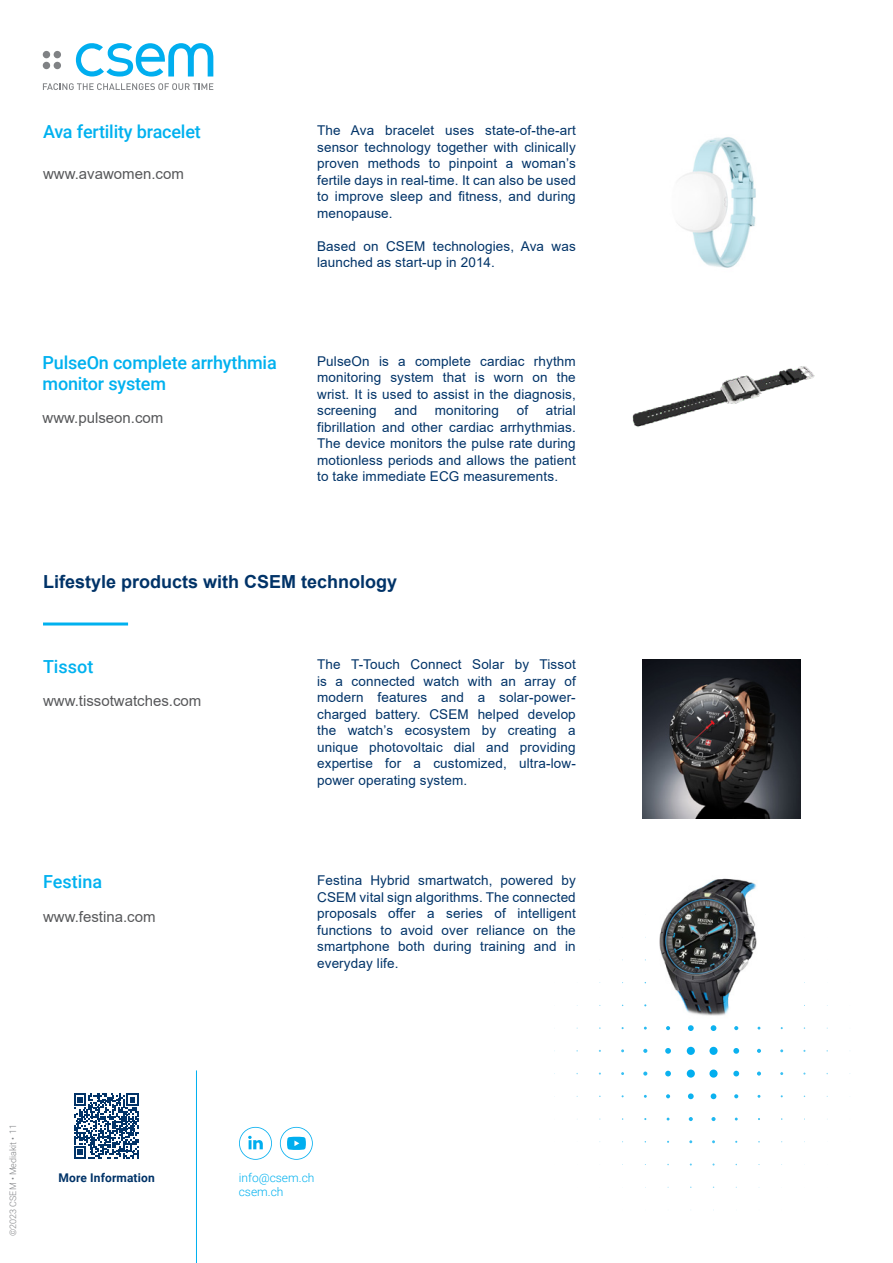
<style>
.page{position:relative;width:893px;height:1263px;background:#fff}
.page>*{position:absolute;margin:0;border:0;box-sizing:border-box;transform-origin:0 0}
.Titre_2{font:500 18px/21.6px "Roboto";letter-spacing:-.01em;color:#00b1ef}
.intro_title{font:700 18px "Arial";color:#013368}
.website{font:15px "Arial";color:#57585a}
.Paragraph_Style_1{font:13.5px/16.5px "Arial";letter-spacing:.01em;color:#013368;text-align:justify}
.t1{font:300 12px/14.4px "Roboto";color:#00b1ef}
.t2{font:700 12px "Roboto";letter-spacing:.01em;color:#013368}
.t3{font:300 9px "Roboto";color:#808285}
</style>
<div class="page">
<svg style="left:74px;top:1093px;width:65px;height:65px"></svg>
<hr style="left:196px;top:1070px;width:1px;height:193px;background:#00b1ef">
<svg style="left:239px;top:1127px;width:33px;height:33px"></svg>
<svg style="left:280px;top:1127px;width:33px;height:33px"></svg>
<svg style="left:43px;top:83px;width:170px;height:7px"></svg>
<svg style="left:76px;top:43px;width:137px;height:34px"></svg>
<div style="left:43px;top:51px;width:7px;height:7px;background:#808285;border-radius:50%"></div>
<div style="left:54px;top:51px;width:7px;height:7px;background:#808285;border-radius:50%"></div>
<div style="left:43px;top:62px;width:7px;height:7px;background:#808285;border-radius:50%"></div>
<div style="left:54px;top:62px;width:7px;height:7px;background:#808285;border-radius:50%"></div>
<hr style="left:43px;top:622px;width:85px;height:3px;background:#00b1ef">
<div style="left:687px;top:1047px;width:8px;height:8px;background:#00aeef;border-radius:50%"></div>
<svg style="left:665px;top:1048px;width:6px;height:6px"></svg>
<svg style="left:666px;top:1026px;width:4px;height:4px"></svg>
<svg style="left:643px;top:1049px;width:4px;height:4px"></svg>
<svg style="left:688px;top:1025px;width:6px;height:6px"></svg>
<div style="left:709px;top:1047px;width:9px;height:8px;background:#00aeef;border-radius:50%"></div>
<svg style="left:733px;top:1048px;width:6px;height:6px"></svg>
<svg style="left:734px;top:1026px;width:4px;height:4px"></svg>
<svg style="left:757px;top:1049px;width:4px;height:4px"></svg>
<svg style="left:711px;top:1025px;width:5px;height:6px"></svg>
<svg style="left:709px;top:1069px;width:9px;height:9px"></svg>
<svg style="left:733px;top:1071px;width:6px;height:5px"></svg>
<svg style="left:734px;top:1094px;width:4px;height:4px"></svg>
<svg style="left:757px;top:1071px;width:4px;height:4px"></svg>
<svg style="left:711px;top:1093px;width:5px;height:6px"></svg>
<svg style="left:711px;top:1117px;width:5px;height:4px"></svg>
<div style="left:687px;top:1069px;width:8px;height:9px;background:#00aeef;border-radius:50%"></div>
<svg style="left:665px;top:1071px;width:6px;height:5px"></svg>
<svg style="left:666px;top:1094px;width:4px;height:4px"></svg>
<svg style="left:643px;top:1071px;width:4px;height:4px"></svg>
<svg style="left:688px;top:1093px;width:6px;height:6px"></svg>
<svg style="left:689px;top:1117px;width:4px;height:4px"></svg>
<img style="left:632px;top:366px;width:183px;height:61px">
<img style="left:642px;top:659px;width:159px;height:159px">
<img style="left:659px;top:878px;width:98px;height:138px">
<img style="left:677px;top:137px;width:79px;height:131px">
<p class="Titre_2" style="left:43px;top:120px;width:159px">Ava fertility bracelet</p>
<p class="website" style="left:43px;top:163px;width:142px">www.avawomen.com</p>
<p class="Titre_2" style="left:43px;top:351px;width:236px">PulseOn complete arrhythmia monitor system</p>
<p class="website" style="left:43px;top:407px;width:122px">www.pulseon.com</p>
<p class="Paragraph_Style_1" style="left:317px;top:122px;width:260px">The Ava bracelet uses state-of-the-art sensor technology together with clinically proven methods to pinpoint a woman’s fertile days in real-time. It can also be used to improve sleep and fitness, and during menopause.</p>
<p class="Paragraph_Style_1" style="left:317px;top:237px;width:260px">Based on CSEM technologies, Ava was launched as start-up in 2014.</p>
<p class="Paragraph_Style_1" style="left:317px;top:352px;width:260px">PulseOn is a complete cardiac rhythm monitoring system that is worn on the wrist. It is used to assist in the diagnosis, screening</p>
<p class="Paragraph_Style_1" style="left:394px;top:402px;width:24px">and</p>
<p class="Paragraph_Style_1" style="left:435px;top:402px;width:66px">monitoring</p>
<p class="Paragraph_Style_1" style="left:517px;top:402px;width:13px">of</p>
<p class="Paragraph_Style_1" style="left:317px;top:402px;width:260px;text-indent:229px">atrial fibrillation and other cardiac arrhythmias.<br>The device monitors the pulse rate during motionless periods and allows the patient to take immediate ECG measurements.</p>
<p class="intro_title" style="left:43px;top:569px;width:356px">Lifestyle products with CSEM technology</p>
<p class="Titre_2" style="left:43px;top:655px;width:52px">Tissot</p>
<p class="website" style="left:43px;top:690px;width:160px">www.tissotwatches.com</p>
<p class="Titre_2" style="left:43px;top:870px;width:61px">Festina</p>
<p class="website" style="left:43px;top:906px;width:114px">www.festina.com</p>
<p class="Paragraph_Style_1" style="left:317px;top:656px;width:260px">The T-Touch Connect Solar by Tissot is a connected watch with an array of modern features and a solar-power&shy;charged battery. CSEM helped develop the watch’s ecosystem by creating a unique photovoltaic dial and providing expertise for a customized, ultra-low&shy;power operating system.</p>
<p class="Paragraph_Style_1" style="left:317px;top:872px;width:260px">Festina Hybrid smartwatch, powered by CSEM vital sign algorithms. The connected proposals offer a series of intelligent functions to avoid over reliance on the smartphone both during training and in everyday life.</p>
<p class="t3" style="left:7px;top:1236px;width:113px;rotate:-90deg">©2023 CSEM • Mediakit • 11</p>
<p class="t2" style="left:59px;top:1169px;width:98px">More Information</p>
<p class="t1" style="left:239px;top:1170px;width:77px">info@csem.ch csem.ch</p>
</div>
